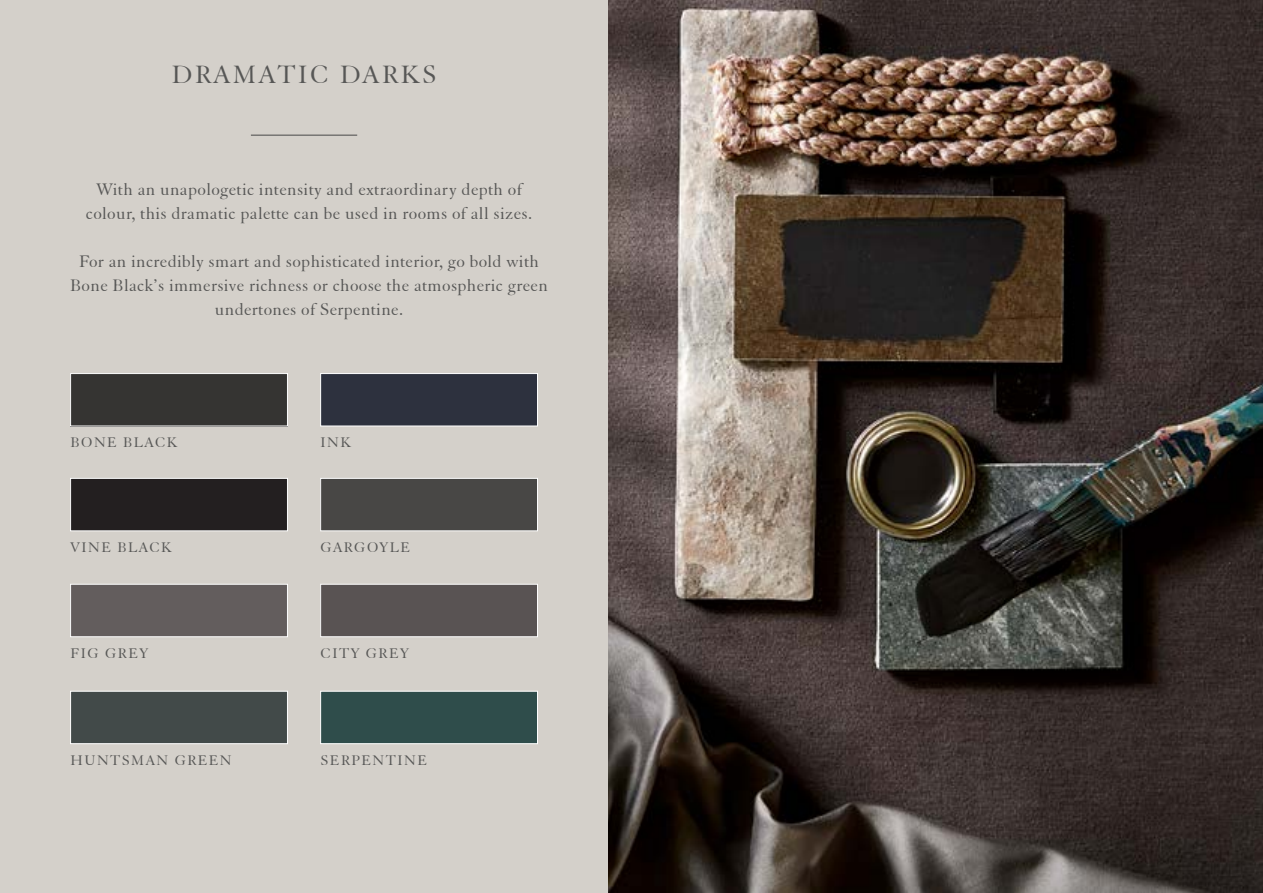
<style>
.page{position:relative;width:1263px;height:893px;background:#fff}
.page>*{position:absolute;margin:0;border:0;box-sizing:border-box;transform-origin:0 0}
.t1{font:27px "Elegant Garamond BT";letter-spacing:.1em;color:#575756}
.t2{font:18px/24px "Elegant Garamond BT";letter-spacing:.02em;color:#575756;text-align:center}
.t3{font:15px "Elegant Garamond BT";letter-spacing:.1em;color:#575756}
</style>
<div class="page">
<div style="left:0;top:0;width:608px;height:893px;background:#d4d0ca"></div>
<div style="left:70px;top:691px;width:218px;height:53px;background:#424a49;border:1px solid #fff"></div>
<div style="left:320px;top:691px;width:218px;height:53px;background:#2f4d4b;border:1px solid #fff"></div>
<img style="left:608px;top:0;width:654px;height:893px">
<div style="left:72px;top:375px;width:214px;height:49px;background:#353432"></div>
<div style="left:70px;top:373px;width:218px;height:53px;border:1px solid #fff"></div>
<div style="left:320px;top:373px;width:218px;height:53px;background:#2d313e;border:1px solid #fff"></div>
<div style="left:72px;top:480px;width:214px;height:49px;background:#231f20"></div>
<div style="left:70px;top:478px;width:218px;height:53px;border:1px solid #fff"></div>
<div style="left:320px;top:478px;width:218px;height:53px;border:1px solid #fff"></div>
<div style="left:70px;top:584px;width:218px;height:53px;border:1px solid #fff"></div>
<div style="left:320px;top:584px;width:218px;height:53px;border:1px solid #fff"></div>
<hr style="left:251px;top:135px;width:106px;height:1px;background:#575756">
<hr style="left:1262px;top:0;width:1px;height:893px;background:#2f4d4b">
<h1 class="t1" style="left:172px;top:58px;width:266px">DRAMATIC DARKS</h1>
<p class="t2" style="left:86px;top:177px;width:448px">With an unapologetic intensity and extraordinary depth of colour, this dramatic palette can be used in rooms of all sizes.</p>
<p class="t2" style="left:70px;top:249px;width:479px">For an incredibly smart and sophisticated interior, go bold with<br>Bone Black’s immersive richness or choose the atmospheric green undertones of Serpentine.</p>
<p class="t3" style="left:71px;top:434px;width:108px">BONE BLACK</p>
<p class="t3" style="left:321px;top:434px;width:32px">INK</p>
<p class="t3" style="left:71px;top:538px;width:102px">VINE BLACK</p>
<p class="t3" style="left:321px;top:538px;width:91px">GARGOYLE</p>
<p class="t3" style="left:71px;top:644px;width:79px">FIG GREY</p>
<p class="t3" style="left:321px;top:644px;width:90px">CITY GREY</p>
<p class="t3" style="left:71px;top:751px;width:163px">HUNTSMAN GREEN</p>
<p class="t3" style="left:321px;top:751px;width:108px">SERPENTINE</p>
</div>
